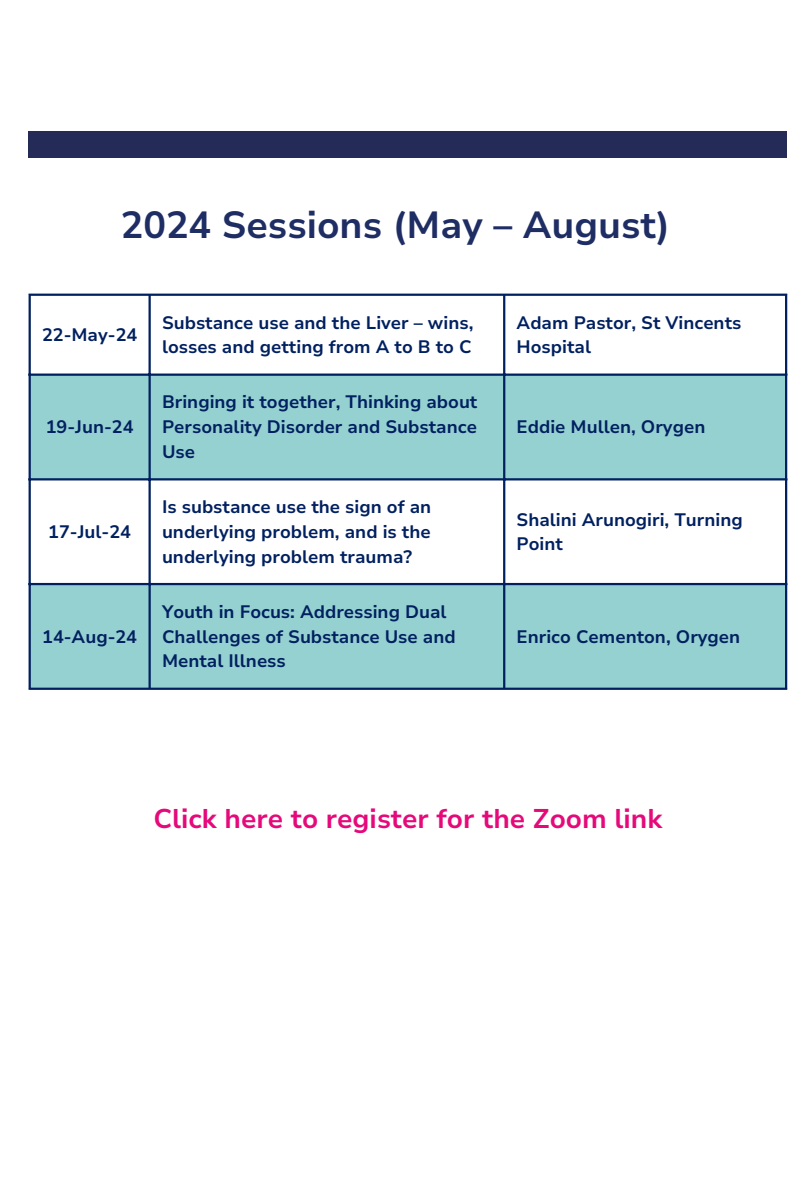
<style>
.page{position:relative;width:810px;height:1181px;background:#fff}
.page>*{position:absolute;margin:0;border:0;box-sizing:border-box;transform-origin:0 0}
.t1{font:700 37.65px "Nunito Sans 10 pt";color:#1e2d63}
.t2{font:700 27px "Nunito Sans 10 pt";color:#e5097a}
.t3{font:700 18px/24.8px "Nunito Sans 10 pt";color:#002060}
</style>
<div class="page">
<svg style="left:31px;top:376px;width:754px;height:311px;fill:#96d1d1"></svg>
<hr style="left:29px;top:296px;width:2px;height:391px;background:#002060">
<hr style="left:149px;top:296px;width:2px;height:391px;background:#002060">
<hr style="left:503px;top:296px;width:2px;height:391px;background:#002060">
<hr style="left:785px;top:296px;width:2px;height:391px;background:#002060">
<hr style="left:29px;top:293px;width:758px;height:3px;background:#002060">
<hr style="left:29px;top:373px;width:758px;height:3px;background:#002060">
<hr style="left:29px;top:478px;width:758px;height:2px;background:#002060">
<hr style="left:29px;top:583px;width:758px;height:2px;background:#002060">
<hr style="left:29px;top:687px;width:758px;height:2px;background:#002060">
<div style="left:29px;top:131px;width:758px;height:26px;background:#242b57"></div>
<p class="t1" style="left:121px;top:199px;width:551px">2024 Sessions (May – August)</p>
<h1 class="t3" style="left:42px;top:322px;width:97px">22-May-24</h1>
<p class="t3" style="left:46px;top:415px;width:89px">19-Jun-24</p>
<p class="t3" style="left:48px;top:519px;width:84px">17-Jul-24</p>
<p class="t3" style="left:42px;top:624px;width:96px">14-Aug-24</p>
<p class="t3" style="left:162px;top:310px;width:313px">Substance use and the Liver – wins, losses and getting from A to B to C</p>
<p class="t3" style="left:517px;top:310px;width:226px">Adam Pastor, St Vincents<br>Hospital</p>
<p class="t3" style="left:162px;top:390px;width:317px;text-align:justify">Bringing it together, Thinking about Personality Disorder and Substance Use</p>
<p class="t3" style="left:162px;top:494px;width:271px;text-align:justify">Is substance use the sign of an underlying problem, and is the underlying problem trauma?</p>
<p class="t3" style="left:162px;top:599px;width:295px">Youth in Focus: Addressing Dual<br>Challenges of Substance Use and<br>Mental Illness</p>
<p class="t3" style="left:517px;top:415px;width:190px">Eddie Mullen, Orygen</p>
<p class="t3" style="left:517px;top:507px;width:228px">Shalini Arunogiri, Turning<br>Point</p>
<p class="t3" style="left:517px;top:624px;width:225px">Enrico Cementon, Orygen</p>
<p class="t2" style="left:153px;top:800px;width:510px">Click here to register for the Zoom link</p>
</div>
